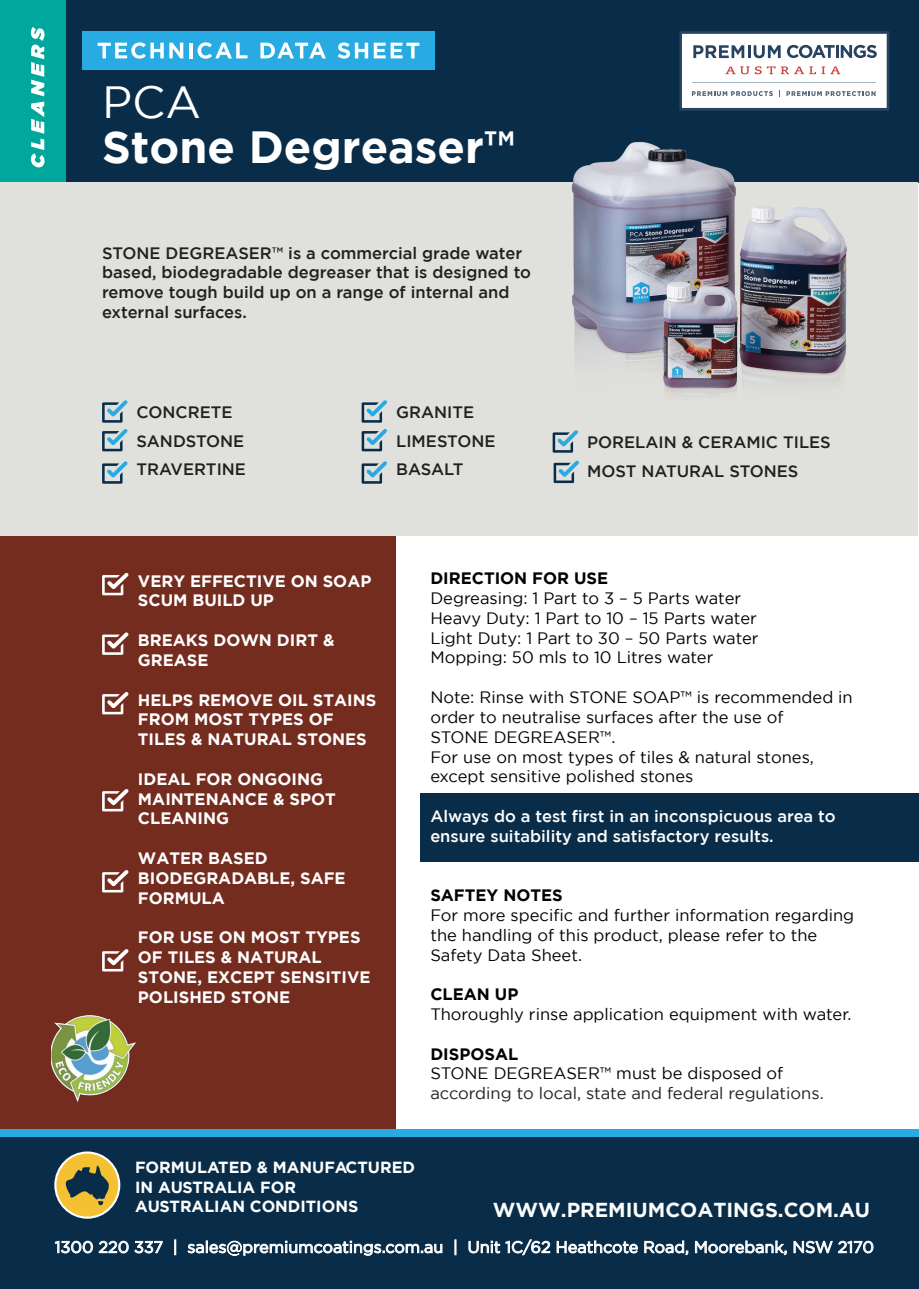
<style>
.page{position:relative;width:919px;height:1289px;background:#fff}
.page>*{position:absolute;margin:0;border:0;box-sizing:border-box;transform-origin:0 0}
.t1{font:700 45px "Gotham";color:#fff}
.t2{font:45px "Gotham";color:#fff}
.t3{font:700 20.1px "Gotham";color:#fcfdfc}
.t4{font:16.5px/19.8px "Gotham";color:#010203}
.t5{font:700 16.5px/19.8px "Gotham";color:#fff}
.t6{font:500 16.5px/28.5px "Gotham";color:#231f20}
.t7{font:500 16.5px/19.8px "Gotham";color:#fff}
.t8{font:16.5px "Gotham";color:#231f20}
.t9{font:700 16.5px "Gotham";color:#010203}
.t10{font:16.05px "Gotham";color:#fff}
.t11{font:700 16.05px/19.4px "Gotham";color:#fff}
</style>
<div class="page">
<div style="left:0;top:0;width:918px;height:182px;background:#092d49"></div>
<div style="left:82px;top:31px;width:352px;height:39px;background:#28aae2"></div>
<svg style="left:98px;top:42px;width:85px;height:17px"></svg>
<hr style="left:189px;top:43px;width:3px;height:15px;background:#fff">
<svg style="left:197px;top:42px;width:50px;height:17px"></svg>
<svg style="left:260px;top:43px;width:66px;height:15px"></svg>
<svg style="left:337px;top:42px;width:31px;height:17px"></svg>
<svg style="left:374px;top:43px;width:45px;height:15px"></svg>
<svg style="left:679px;top:31px;width:210px;height:80px;background:#d3d7dc"></svg>
<div style="left:0;top:0;width:65px;height:182px;background:#00a79d"></div>
<svg style="left:31px;top:102px;width:14px;height:65px"></svg>
<svg style="left:31px;top:27px;width:14px;height:69px"></svg>
<div style="left:421px;top:793px;width:497px;height:69px;background:#092d49"></div>
<div style="left:0;top:1132px;width:918px;height:156px;background:#092d49"></div>
<div style="left:0;top:1128px;width:918px;height:8px;background:#28aae2"></div>
<svg style="left:54px;top:1151px;width:66px;height:67px"></svg>
<div style="left:1px;top:182px;width:917px;height:354px;background:#e0e0dc"></div>
<img style="left:572px;top:141px;width:275px;height:253px">
<svg style="left:102px;top:400px;width:26px;height:22px"></svg>
<svg style="left:102px;top:429px;width:26px;height:22px"></svg>
<svg style="left:361px;top:400px;width:26px;height:22px"></svg>
<svg style="left:361px;top:429px;width:26px;height:22px"></svg>
<svg style="left:552px;top:430px;width:26px;height:22px"></svg>
<div style="left:1px;top:536px;width:395px;height:592px;background:#742c1f"></div>
<svg style="left:102px;top:573px;width:27px;height:22px"></svg>
<svg style="left:102px;top:632px;width:27px;height:23px"></svg>
<svg style="left:102px;top:692px;width:27px;height:22px"></svg>
<svg style="left:102px;top:789px;width:27px;height:22px"></svg>
<svg style="left:102px;top:870px;width:27px;height:22px"></svg>
<svg style="left:102px;top:949px;width:27px;height:22px"></svg>
<svg style="left:102px;top:461px;width:26px;height:22px"></svg>
<svg style="left:361px;top:461px;width:26px;height:22px"></svg>
<svg style="left:553px;top:460px;width:26px;height:23px"></svg>
<img style="left:51px;top:1015px;width:86px;height:86px">
<h1 class="t2" style="left:102px;top:77px;width:100px">PCA</h1>
<h1 class="t1" style="left:102px;top:121px;width:414px">Stone Degreaser™</h1>
<p class="t6" style="left:102px;top:242px;width:430px;line-height:19.8px">STONE DEGREASER™ is a commercial grade water based, biodegradable degreaser that is designed to remove tough build up on a range of internal and external surfaces.</p>
<p class="t6" style="left:137px;top:397px;width:119px">CONCRETE<br>SANDSTONE<br>TRAVERTINE✓</p>
<p class="t6" style="left:396px;top:397px;width:101px">GRANITE<br>LIMESTONE<br>BASALT</p>
<p class="t6" style="left:587px;top:427px;width:245px">PORELAIN &amp; CERAMIC TILES<br>MOST NATURAL STONES✓</p>
<p class="t5" style="left:138px;top:570px;width:235px">VERY EFFECTIVE ON SOAP<br>SCUM BUILD UP</p>
<p class="t5" style="left:138px;top:630px;width:198px">BREAKS DOWN DIRT &amp;<br>GREASE</p>
<p class="t5" style="left:138px;top:689px;width:240px">HELPS REMOVE OIL STAINS<br>FROM MOST TYPES OF<br>TILES &amp; NATURAL STONES</p>
<p class="t5" style="left:138px;top:768px;width:199px">IDEAL FOR ONGOING<br>MAINTENANCE &amp; SPOT<br>CLEANING</p>
<p class="t5" style="left:138px;top:847px;width:209px">WATER BASED<br>BIODEGRADABLE, SAFE<br>FORMULA</p>
<p class="t5" style="left:138px;top:927px;width:234px">FOR USE ON MOST TYPES<br>OF TILES &amp; NATURAL<br>STONE, EXCEPT SENSITIVE<br>POLISHED STONE</p>
<p class="t9" style="left:430px;top:569px;width:179px">DIRECTION FOR USE</p>
<p class="t4" style="left:430px;top:588px;width:330px">Degreasing: 1 Part to 3 – 5 Parts water Heavy Duty: 1 Part to 10 – 15 Parts water Light Duty: 1 Part to 30 – 50 Parts water Mopping: 50 mls to 10 Litres water</p>
<p class="t4" style="left:430px;top:687px;width:424px">Note: Rinse with STONE SOAP™ is recommended in order to neutralise surfaces after the use of<br>STONE DEGREASER™.<br>For use on most types of tiles &amp; natural stones, except sensitive polished stones</p>
<p class="t7" style="left:430px;top:805px;width:407px">Always do a test first in an inconspicuous area to ensure suitability and satisfactory results.</p>
<p class="t9" style="left:430px;top:885px;width:134px">SAFTEY NOTES</p>
<p class="t4" style="left:430px;top:905px;width:425px">For more specific and further information regarding the handling of this product, please refer to the<br>Safety Data Sheet.</p>
<p class="t9" style="left:430px;top:984px;width:89px">CLEAN UP</p>
<p class="t4" style="left:430px;top:1004px;width:423px">Thoroughly rinse application equipment with water.</p>
<p class="t9" style="left:430px;top:1044px;width:89px">DISPOSAL</p>
<p class="t4" style="left:430px;top:1063px;width:354px">STONE DEGREASER™ must be disposed of</p>
<p class="t8" style="left:430px;top:1084px;width:395px">according to local, state and federal regulations.</p>
<p class="t11" style="left:135px;top:1157px;width:281px">FORMULATED &amp; MANUFACTURED<br>IN AUSTRALIA FOR<br>AUSTRALIAN CONDITIONS</p>
<p class="t3" style="left:493px;top:1198px;width:379px">WWW.PREMIUMCOATINGS.COM.AU</p>
<p class="t10" style="left:55px;top:1238px;width:820px">1300 220 337 | sales@premiumcoatings.com.au | Unit 1C/62 Heathcote Road, Moorebank, NSW 2170</p>
</div>
